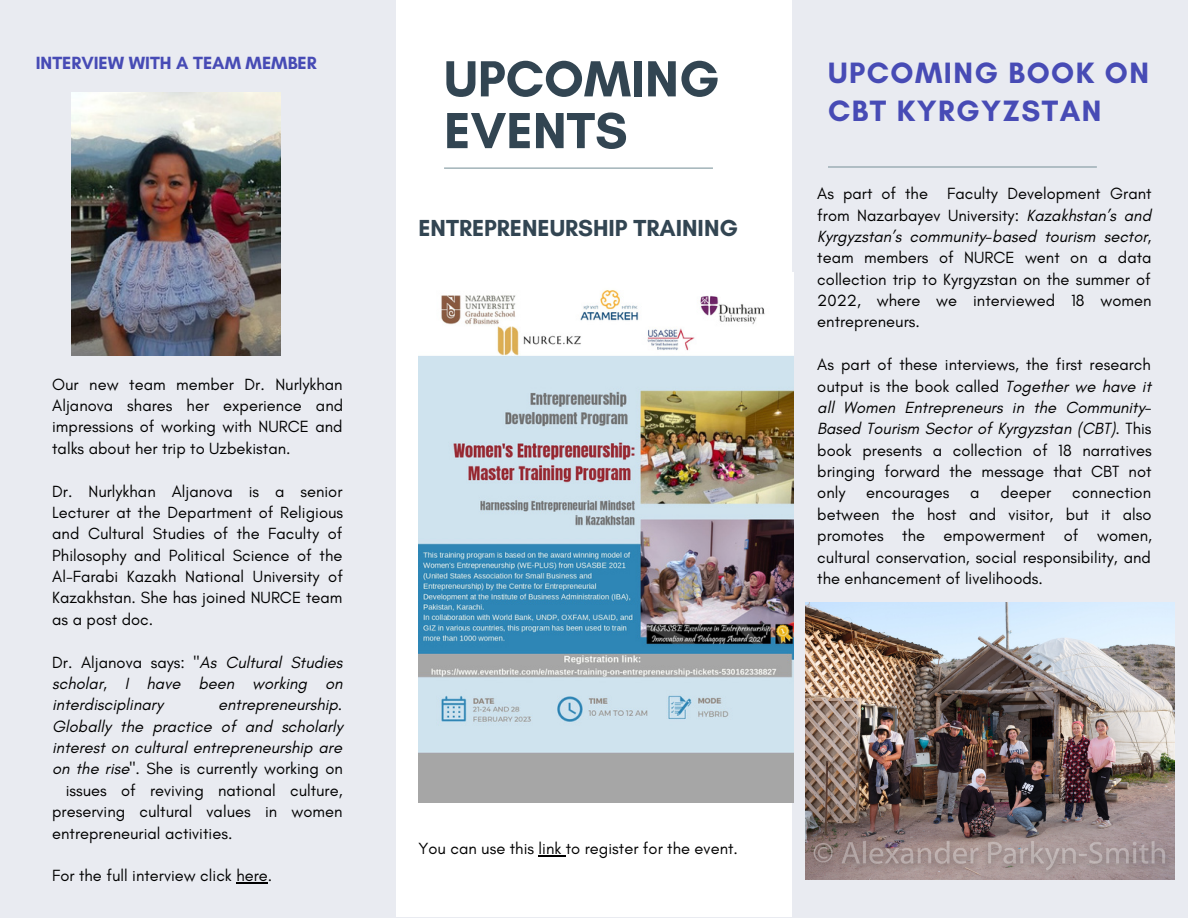
<style>
.page{position:relative;width:1188px;height:918px;background:#e9ebf1}
.page>*{position:absolute;margin:0;border:0;box-sizing:border-box;transform-origin:0 0}
.t1{font:700 51.75px/51.8px "Glacial Indifference";color:#324552}
.t2{font:700 30px/38.2px "Glacial Indifference";letter-spacing:.05em;color:#474bb5}
.t3{font:700 23.7px "Glacial Indifference";color:#324552}
.t4{font:700 18px "Glacial Indifference";color:#474bb5}
.t5{font:16.5px/21.3px "Glacial Indifference";color:#000;text-align:justify}
.t6{font:italic 16.5px/21.3px "Glacial Indifference";color:#000;text-align:justify}
.s1{font-style:normal}
.s2{font-style:italic}
</style>
<div class="page">
<div style="left:396px;top:0;width:396px;height:917px;background:#fff"></div>
<hr style="left:444px;top:168px;width:269px;height:1px;background:#839aa1">
<hr style="left:828px;top:166px;width:269px;height:2px;background:#839aa1">
<img style="left:806px;top:603px;width:369px;height:276px">
<img style="left:72px;top:93px;width:209px;height:263px">
<img style="left:418px;top:273px;width:375px;height:530px">
<hr style="left:539px;top:855px;width:27px;height:2px;background:#000">
<hr style="left:236px;top:882px;width:32px;height:2px;background:#000">
<p class="t4" style="left:36px;top:52px;width:283px">INTERVIEW WITH A TEAM MEMBER</p>
<p class="t5" style="left:52px;top:373px;width:293px">Our new team member Dr. Nurlykhan Aljanova shares her experience and impressions of working with NURCE and talks about her trip to Uzbekistan.</p>
<p class="t5" style="left:52px;top:480px;width:292px">Dr. Nurlykhan Aljanova is a senior Lecturer at the Department of Religious and Cultural Studies of the Faculty of Philosophy and Political Science of the Al-Farabi Kazakh National University of Kazakhstan. She has joined NURCE team as a post doc.</p>
<p class="t6" style="left:52px;top:651px;width:292px"><span class="s1">Dr. Aljanova says:</span> "As Cultural Studies scholar, I have been working on interdisciplinary</p>
<p class="t6" style="left:218px;top:694px;width:126px">entrepreneurship.</p>
<p class="t6" style="left:52px;top:715px;width:292px">Globally the practice of and scholarly</p>
<p class="t6" style="left:52px;top:737px;width:291px">interest on cultural entrepreneurship are</p>
<p class="t5" style="left:52px;top:758px;width:292px"><span class="s2">on the rise</span>". She is currently working on</p>
<p class="t5" style="left:66px;top:779px;width:278px">issues of reviving national culture,</p>
<p class="t5" style="left:52px;top:801px;width:292px">preserving cultural values in women</p>
<p class="t5" style="left:52px;top:822px;width:182px">entrepreneurial activities.</p>
<p class="t5" style="left:52px;top:865px;width:222px">For the full interview click here.</p>
<h1 class="t1" style="left:444px;top:52px;width:277px">UPCOMING<br>EVENTS</h1>
<h3 class="t3" style="left:418px;top:213px;width:321px">ENTREPRENEURSHIP TRAINING</h3>
<p class="t5" style="left:418px;top:838px;width:321px">You can use this link to register for the event.</p>
<h2 class="t2" style="left:828px;top:53px;width:323px">UPCOMING BOOK ON<br>CBT KYRGYZSTAN</h2>
<p class="t5" style="left:817px;top:183px;width:336px">As part of the Faculty Development Grant from Nazarbayev University: <span class="s2">Kazakhstan’s and Kyrgyzstan’s community-based tourism sector,</span></p>
<p class="t5" style="left:817px;top:247px;width:336px">team members of NURCE went on a data collection trip to Kyrgyzstan on the summer of 2022, where we interviewed 18 women entrepreneurs.</p>
<p class="t5" style="left:817px;top:354px;width:336px">As part of these interviews, the first research output is the book called <span class="s2">Together we have it all Women Entrepreneurs in the Community-Based Tourism Sector of Kyrgyzstan (CBT).</span> This book presents a collection of 18 narratives bringing forward the message that CBT not only</p>
<p class="t5" style="left:866px;top:482px;width:85px">encourages</p>
<p class="t5" style="left:970px;top:482px;width:11px">a</p>
<p class="t5" style="left:1000px;top:482px;width:52px">deeper</p>
<p class="t5" style="left:817px;top:482px;width:336px;text-indent:255px">connection between the host and visitor, but it also promotes the empowerment of women, cultural conservation, social responsibility, and the enhancement of livelihoods.</p>
</div>
